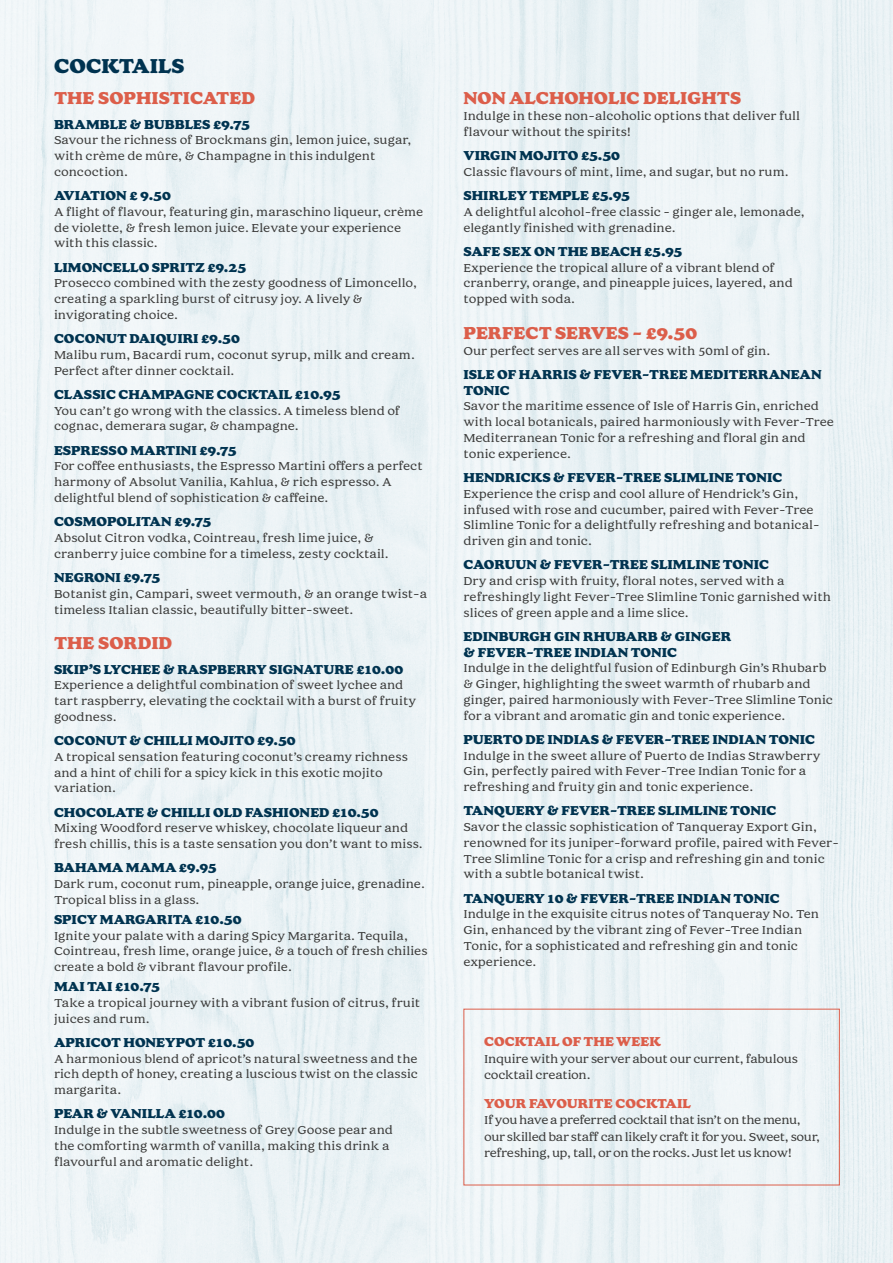
<style>
.page{position:relative;width:893px;height:1263px;background:#fff}
.page>*{position:absolute;margin:0;border:0;box-sizing:border-box;transform-origin:0 0}
.t1{font:800 21px "Cream";color:#003350}
.t2{font:800 18px "Cream";color:#dc5e4a}
.t3{font:800 13.5px/15.8px "Cream";color:#003350}
.t4{font:800 13.5px "Cream";color:#dc5e4a}
.t5{font:12px/15.8px "Cream";color:#3c3c3b}
.t6{font:12px/16.5px "Cream";letter-spacing:-.03em;color:#3c3c3b}
.t7{font:12px/16.5px "Cream";letter-spacing:-.02em;color:#3c3c3b}
</style>
<div class="page">
<img style="left:0;top:0;width:893px;height:1263px">
<h1 class="t1" style="left:54px;top:54px;width:132px">COCKTAILS</h1>
<h2 class="t2" style="left:54px;top:88px;width:203px">THE SOPHISTICATED</h2>
<p class="t3" style="left:54px;top:117px;width:198px">BRAMBLE &amp; BUBBLES £9.75</p>
<p class="t5" style="left:54px;top:133px;width:359px">Savour the richness of Brockmans gin, lemon juice, sugar, with crème de mûre, &amp; Champagne in this indulgent concoction.</p>
<p class="t3" style="left:54px;top:188px;width:118px">AVIATION £ 9.50</p>
<p class="t5" style="left:54px;top:204px;width:371px">A flight of flavour, featuring gin, maraschino liqueur, crème de violette, &amp; fresh lemon juice. Elevate your experience with this classic.</p>
<p class="t3" style="left:54px;top:260px;width:194px">LIMONCELLO SPRITZ £9.25</p>
<p class="t5" style="left:54px;top:276px;width:365px">Prosecco combined with the zesty goodness of Limoncello, creating a sparkling burst of citrusy joy. A lively &amp; invigorating choice.</p>
<p class="t3" style="left:54px;top:331px;width:187px">COCONUT DAIQUIRI £9.50</p>
<p class="t5" style="left:54px;top:347px;width:362px">Malibu rum, Bacardi rum, coconut syrup, milk and cream.<br>Perfect after dinner cocktail.</p>
<p class="t3" style="left:54px;top:387px;width:288px">CLASSIC CHAMPAGNE COCKTAIL £10.95</p>
<p class="t5" style="left:54px;top:403px;width:348px">You can’t go wrong with the classics. A timeless blend of cognac, demerara sugar, &amp; champagne.</p>
<p class="t3" style="left:54px;top:443px;width:184px">ESPRESSO MARTINI £9.75</p>
<p class="t5" style="left:54px;top:459px;width:370px">For coffee enthusiasts, the Espresso Martini offers a perfect harmony of Absolut Vanilia, Kahlua, &amp; rich espresso. A delightful blend of sophistication &amp; caffeine.</p>
<p class="t3" style="left:54px;top:514px;width:159px">COSMOPOLITAN £9.75</p>
<p class="t5" style="left:54px;top:530px;width:336px">Absolut Citron vodka, Cointreau, fresh lime juice, &amp; cranberry juice combine for a timeless, zesty cocktail.</p>
<p class="t3" style="left:54px;top:570px;width:108px">NEGRONI £9.75</p>
<p class="t5" style="left:54px;top:586px;width:375px">Botanist gin, Campari, sweet vermouth, &amp; an orange twist-a timeless Italian classic, beautifully bitter-sweet.</p>
<h2 class="t2" style="left:54px;top:633px;width:120px">THE SORDID</h2>
<p class="t3" style="left:54px;top:662px;width:351px">SKIP’S LYCHEE &amp; RASPBERRY SIGNATURE £10.00</p>
<p class="t5" style="left:54px;top:678px;width:364px">Experience a delightful combination of sweet lychee and tart raspberry, elevating the cocktail with a burst of fruity goodness.</p>
<p class="t3" style="left:54px;top:733px;width:243px">COCONUT &amp; CHILLI MOJITO £9.50</p>
<p class="t5" style="left:54px;top:749px;width:356px">A tropical sensation featuring coconut’s creamy richness and a hint of chili for a spicy kick in this exotic mojito variation.</p>
<p class="t3" style="left:54px;top:805px;width:326px">CHOCOLATE &amp; CHILLI OLD FASHIONED £10.50</p>
<p class="t5" style="left:54px;top:821px;width:370px">Mixing Woodford reserve whiskey, chocolate liqueur and fresh chillis, this is a taste sensation you don’t want to miss.</p>
<p class="t3" style="left:54px;top:860px;width:164px">BAHAMA MAMA £9.95</p>
<p class="t5" style="left:54px;top:876px;width:372px">Dark rum, coconut rum, pineapple, orange juice, grenadine.<br>Tropical bliss in a glass.</p>
<p class="t3" style="left:54px;top:912px;width:189px">SPICY MARGARITA £10.50</p>
<p class="t5" style="left:54px;top:928px;width:375px">Ignite your palate with a daring Spicy Margarita. Tequila,<br>Cointreau, fresh lime, orange juice, &amp; a touch of fresh chilies create a bold &amp; vibrant flavour profile.</p>
<p class="t3" style="left:54px;top:979px;width:108px">MAI TAI £10.75</p>
<p class="t5" style="left:54px;top:995px;width:368px">Take a tropical journey with a vibrant fusion of citrus, fruit juices and rum.</p>
<p class="t3" style="left:54px;top:1035px;width:202px">APRICOT HONEYPOT £10.50</p>
<p class="t5" style="left:54px;top:1051px;width:365px;text-align:justify">A harmonious blend of apricot’s natural sweetness and the rich depth of honey, creating a luscious twist on the classic margarita.</p>
<p class="t3" style="left:54px;top:1106px;width:173px">PEAR &amp; VANILLA £10.00</p>
<p class="t5" style="left:54px;top:1123px;width:341px">Indulge in the subtle sweetness of Grey Goose pear and the comforting warmth of vanilla, making this drink a flavourful and aromatic delight.</p>
<h2 class="t2" style="left:463px;top:88px;width:279px">NON ALCHOHOLIC DELIGHTS</h2>
<p class="t5" style="left:463px;top:109px;width:338px">Indulge in these non-alcoholic options that deliver full flavour without the spirits!</p>
<p class="t3" style="left:463px;top:148px;width:158px">VIRGIN MOJITO £5.50</p>
<p class="t5" style="left:463px;top:164px;width:327px">Classic flavours of mint, lime, and sugar, but no rum.</p>
<p class="t3" style="left:463px;top:188px;width:168px">SHIRLEY TEMPLE £5.95</p>
<p class="t5" style="left:463px;top:204px;width:343px">A delightful alcohol-free classic - ginger ale, lemonade, elegantly finished with grenadine.</p>
<p class="t3" style="left:463px;top:244px;width:220px">SAFE SEX ON THE BEACH £5.95</p>
<p class="t5" style="left:463px;top:260px;width:331px">Experience the tropical allure of a vibrant blend of cranberry, orange, and pineapple juices, layered, and topped with soda.</p>
<h2 class="t2" style="left:463px;top:323px;width:235px">PERFECT SERVES - £9.50</h2>
<p class="t5" style="left:463px;top:343px;width:308px">Our perfect serves are all serves with 50ml of gin.</p>
<p class="t3" style="left:463px;top:367px;width:360px">ISLE OF HARRIS &amp; FEVER-TREE MEDITERRANEAN<br>TONIC</p>
<p class="t5" style="left:463px;top:399px;width:372px">Savor the maritime essence of Isle of Harris Gin, enriched with local botanicals, paired harmoniously with Fever-Tree Mediterranean Tonic for a refreshing and floral gin and tonic experience.</p>
<p class="t3" style="left:463px;top:470px;width:320px">HENDRICKS &amp; FEVER-TREE SLIMLINE TONIC</p>
<p class="t5" style="left:463px;top:486px;width:358px">Experience the crisp and cool allure of Hendrick’s Gin, infused with rose and cucumber, paired with Fever-Tree Slimline Tonic for a delightfully refreshing and botanical&shy;driven gin and tonic.</p>
<p class="t3" style="left:463px;top:557px;width:307px">CAORUUN &amp; FEVER-TREE SLIMLINE TONIC</p>
<p class="t5" style="left:463px;top:574px;width:369px">Dry and crisp with fruity, floral notes, served with a refreshingly light Fever-Tree Slimline Tonic garnished with slices of green apple and a lime slice.</p>
<p class="t3" style="left:463px;top:629px;width:269px">EDINBURGH GIN RHUBARB &amp; GINGER &amp; FEVER-TREE INDIAN TONIC</p>
<p class="t5" style="left:463px;top:661px;width:371px">Indulge in the delightful fusion of Edinburgh Gin’s Rhubarb &amp; Ginger, highlighting the sweet warmth of rhubarb and ginger, paired harmoniously with Fever-Tree Slimline Tonic for a vibrant and aromatic gin and tonic experience.</p>
<p class="t3" style="left:463px;top:732px;width:353px">PUERTO DE INDIAS &amp; FEVER-TREE INDIAN TONIC</p>
<p class="t5" style="left:463px;top:748px;width:359px">Indulge in the sweet allure of Puerto de Indias Strawberry<br>Gin, perfectly paired with Fever-Tree Indian Tonic for a refreshing and fruity gin and tonic experience.</p>
<p class="t3" style="left:463px;top:803px;width:314px">TANQUERY &amp; FEVER-TREE SLIMLINE TONIC</p>
<p class="t5" style="left:463px;top:820px;width:377px">Savor the classic sophistication of Tanqueray Export Gin, renowned for its juniper-forward profile, paired with Fever-Tree Slimline Tonic for a crisp and refreshing gin and tonic with a subtle botanical twist.</p>
<p class="t3" style="left:463px;top:891px;width:318px">TANQUERY 10 &amp; FEVER-TREE INDIAN TONIC</p>
<p class="t5" style="left:463px;top:907px;width:357px">Indulge in the exquisite citrus notes of Tanqueray No. Ten Gin, enhanced by the vibrant zing of Fever-Tree Indian Tonic, for a sophisticated and refreshing gin and tonic experience.</p>
<p class="t4" style="left:484px;top:1034px;width:178px">COCKTAIL OF THE WEEK</p>
<p class="t7" style="left:484px;top:1051px;width:315px">Inquire with your server about our current, fabulous cocktail creation.</p>
<p class="t4" style="left:484px;top:1095px;width:208px">YOUR FAVOURITE COCKTAIL</p>
<p class="t6" style="left:484px;top:1112px;width:338px">If you have a preferred cocktail that isn’t on the menu, our skilled bar staff can likely craft it for you. Sweet, sour, refreshing, up, tall, or on the rocks. Just let us know!</p>
</div>
